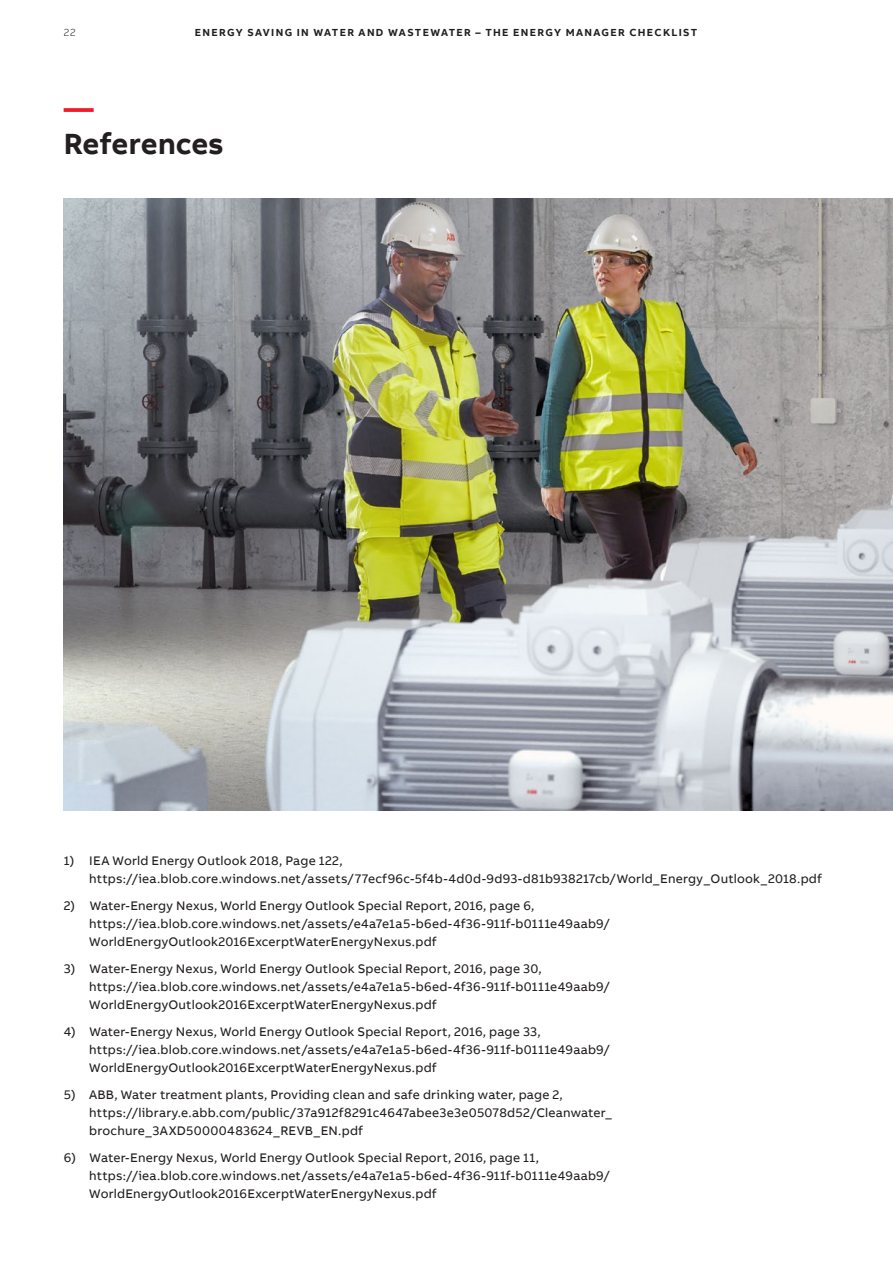
<style>
.page{position:relative;width:893px;height:1263px;background:#fff}
.page>*{position:absolute;margin:0;border:0;box-sizing:border-box;transform-origin:0 0}
.t1{font:700 30px "AB Bvoice";letter-spacing:-.005em;color:#231f20}
.t2{font:700 30px "AB Bvoice";color:#ee1c28}
.t3{font:12.75px/18px "AB Bvoice";letter-spacing:.015em;color:#231f20}
.t4{font:700 10.5px "AB Bvoice";letter-spacing:.125em;color:#231f20}
.t5{font:300 10.5px "AB Bvoice";color:#231f20}
</style>
<div class="page">
<img style="left:64px;top:199px;width:829px;height:612px">
<p class="t5" style="left:64px;top:26px;width:13px">22</p>
<p class="t4" style="left:195px;top:25px;width:504px">ENERGY SAVING IN WATER AND WASTEWATER – THE ENERGY MANAGER CHECKLIST</p>
<h1 class="t2" style="left:64px;top:89px;width:31px">—</h1>
<h1 class="t1" style="left:64px;top:125px;width:162px">References</h1>
<p class="t3" style="left:89px;top:852px;width:734px;text-indent:-26px">1) IEA World Energy Outlook 2018, Page 122, https://iea.blob.core.windows.net/assets/77ecf96c-5f4b-4d0d-9d93-d81b938217cb/World_Energy_Outlook_2018.pdf</p>
<p class="t3" style="left:89px;top:897px;width:522px;text-indent:-26px">2) Water-Energy Nexus, World Energy Outlook Special Report, 2016, page 6, https://iea.blob.core.windows.net/assets/e4a7e1a5-b6ed-4f36-911f-b0111e49aab9/<br>WorldEnergyOutlook2016ExcerptWaterEnergyNexus.pdf</p>
<p class="t3" style="left:89px;top:960px;width:522px;text-indent:-26px">3) Water-Energy Nexus, World Energy Outlook Special Report, 2016, page 30, https://iea.blob.core.windows.net/assets/e4a7e1a5-b6ed-4f36-911f-b0111e49aab9/<br>WorldEnergyOutlook2016ExcerptWaterEnergyNexus.pdf</p>
<p class="t3" style="left:89px;top:1023px;width:522px;text-indent:-26px">4) Water-Energy Nexus, World Energy Outlook Special Report, 2016, page 33, https://iea.blob.core.windows.net/assets/e4a7e1a5-b6ed-4f36-911f-b0111e49aab9/<br>WorldEnergyOutlook2016ExcerptWaterEnergyNexus.pdf</p>
<p class="t3" style="left:89px;top:1086px;width:524px;text-indent:-26px">5) ABB, Water treatment plants, Providing clean and safe drinking water, page 2, https://library.e.abb.com/public/37a912f8291c4647abee3e3e05078d52/Cleanwater_ brochure_3AXD50000483624_REVB_EN.pdf</p>
<p class="t3" style="left:89px;top:1149px;width:522px;text-indent:-26px">6) Water-Energy Nexus, World Energy Outlook Special Report, 2016, page 11, https://iea.blob.core.windows.net/assets/e4a7e1a5-b6ed-4f36-911f-b0111e49aab9/<br>WorldEnergyOutlook2016ExcerptWaterEnergyNexus.pdf</p>
</div>
